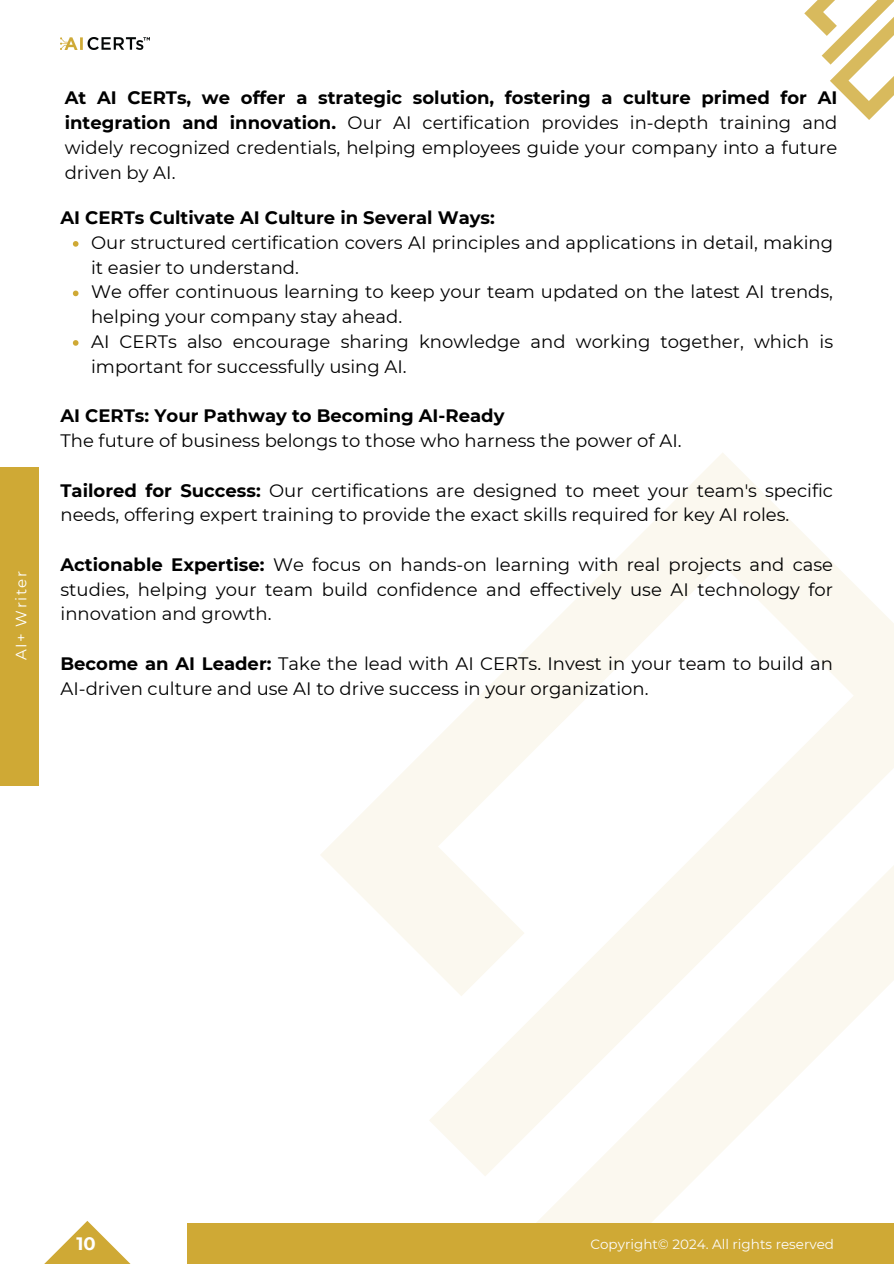
<style>
.page{position:relative;width:894px;height:1264px;background:#fff}
.page>*{position:absolute;margin:0;border:0;box-sizing:border-box;transform-origin:0 0}
.t1{font:18px/24.8px "Montserrat";color:#000}
.t2{font:700 18px "Montserrat";color:#000}
.t3{font:700 18px "Montserrat";color:#fff}
.t4{font:15px "Montserrat";letter-spacing:.1em;color:#fff}
.t5{font:13.5px "Montserrat";color:#fdfdfd}
.s1{font-weight:700}
</style>
<div class="page">
<svg style="left:321px;top:453px;width:572px;height:718px"></svg>
<svg style="left:480px;top:794px;width:413px;height:428px"></svg>
<svg style="left:45px;top:1221px;width:85px;height:42px"></svg>
<div style="left:187px;top:1222px;width:706px;height:41px;background:#cfa935"></div>
<div style="left:0;top:467px;width:39px;height:318px;background:#cfa935"></div>
<img style="left:60px;top:37px;width:89px;height:13px">
<svg style="left:804px;top:0;width:89px;height:120px"></svg>
<svg style="left:73px;top:241px;width:5px;height:6px"></svg>
<svg style="left:73px;top:290px;width:5px;height:6px"></svg>
<svg style="left:73px;top:340px;width:5px;height:6px"></svg>
<h1 class="t4" style="left:12px;top:660px;width:91px;rotate:-90deg">AI+ Writer</h1>
<p class="t1" style="left:65px;top:86px;width:773px;text-align:justify"><span class="s1">At AI CERTs, we offer a strategic solution, fostering a culture primed for AI integration and innovation.</span> Our AI certification provides in-depth training and widely recognized credentials, helping employees guide your company into a future driven by AI.</p>
<p class="t2" style="left:60px;top:207px;width:435px">AI CERTs Cultivate AI Culture in Several Ways:</p>
<p class="t1" style="left:91px;top:230px;width:743px">Our structured certification covers AI principles and applications in detail, making it easier to understand.</p>
<h2 class="t1" style="left:91px;top:279px;width:743px">We offer continuous learning to keep your team updated on the latest AI trends, helping your company stay ahead.</h2>
<h2 class="t1" style="left:91px;top:329px;width:743px">AI CERTs also encourage sharing knowledge and working together, which is important for successfully using AI.</h2>
<h2 class="t1" style="left:60px;top:403px;width:622px"><span class="s1">AI CERTs: Your Pathway to Becoming AI-Ready<br></span>The future of business belongs to those who harness the power of AI.</h2>
<h2 class="t1" style="left:60px;top:477px;width:773px"><span class="s1">Tailored for Success:</span> Our certifications are designed to meet your team's specific needs, offering expert training to provide the exact skills required for key AI roles.</h2>
<p class="t1" style="left:60px;top:552px;width:773px;text-align:justify"><span class="s1">Actionable Expertise:</span> We focus on hands-on learning with real projects and case studies, helping your team build confidence and effectively use AI technology for innovation and growth.</p>
<p class="t1" style="left:60px;top:651px;width:773px"><span class="s1">Become an AI Leader:</span> Take the lead with AI CERTs. Invest in your team to build an<br>AI-driven culture and use AI to drive success in your organization.</p>
<p class="t3" style="left:76px;top:1232px;width:21px">10</p>
<h2 class="t5" style="left:590px;top:1235px;width:245px">Copyright© 2024. All rights reserved</h2>
</div>
